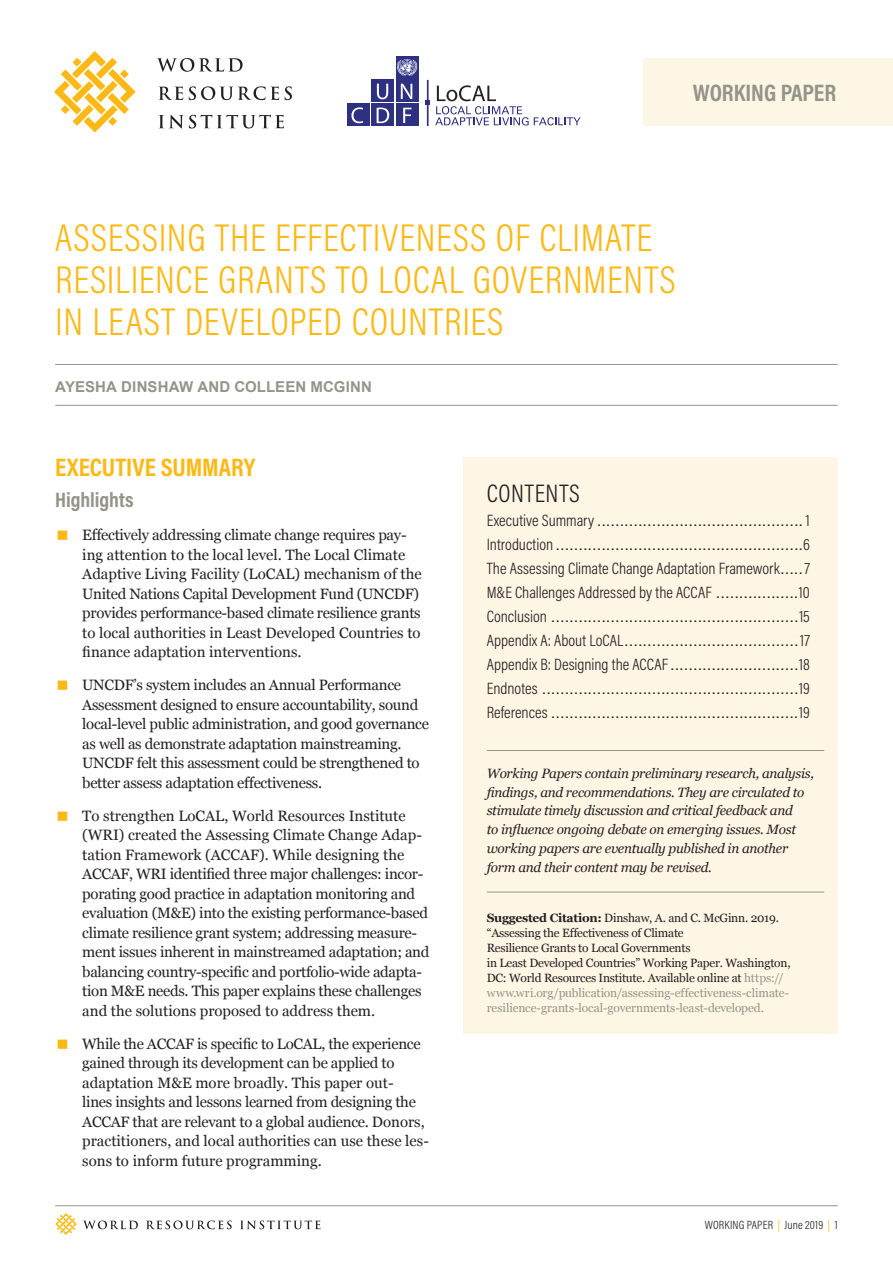
<style>
.page{position:relative;width:893px;height:1263px;background:#fff}
.page>*{position:absolute;margin:0;border:0;box-sizing:border-box;transform-origin:0 0}
.WP_Title{font:300 39px/42px "Acumin Pro Cond";letter-spacing:.02em;color:#fcb814}
.Body_Header{font:700 25.5px "Acumin Pro Cond";color:#fcb814}
.WP_ToC_Header{font:300 25.5px "Acumin Pro Cond";letter-spacing:.03em;color:#231f20}
.t1{font:700 24px "Acumin Pro Cond";color:#94948a}
.Body_Subhead_1{font:700 21px "Acumin Pro Cond";letter-spacing:-.005em;color:#94948a}
.WP_ToC_Body{font:16.5px "Arial";color:#231f20}
.WP_ToC_Body-2{font:300 16.5px "Acumin Pro Cond";color:#231f20}
.t2{font:15px/19.5px "Georgia";letter-spacing:-.02em;color:#231f20}
.t3{font:15px/19.5px "Georgia";color:#231f20}
.WP_Authors{font:700 15px "Arial";letter-spacing:.01em;color:#94948a}
.WP_Disclaimer{font:italic 13.5px/18.8px "Georgia";letter-spacing:-.02em;color:#231f20}
.WP_Cover_Citation{font:12px/15px "Georgia";letter-spacing:-.02em;color:#231f20}
.t4{font:300 12px "Acumin Pro Cond";letter-spacing:.01em;color:#231f20}
.s1{font-size:42px;color:#fcb814}
.s2{font-family:"Acumin Pro Cond";font-weight:300}
.s3{font-family:"Arial";font-weight:400}
.s4{font-weight:700}
.s5{color:#94948a}
.s6{color:#fcb814}
</style>
<div class="page">
<svg style="left:54px;top:51px;width:82px;height:82px"></svg>
<svg style="left:157px;top:58px;width:86px;height:14px"></svg>
<svg style="left:158px;top:87px;width:25px;height:13px"></svg>
<svg style="left:189px;top:86px;width:90px;height:14px"></svg>
<svg style="left:285px;top:86px;width:7px;height:14px"></svg>
<svg style="left:159px;top:115px;width:125px;height:13px"></svg>
<svg style="left:55px;top:1213px;width:22px;height:22px"></svg>
<svg style="left:83px;top:1220px;width:55px;height:9px"></svg>
<svg style="left:146px;top:1220px;width:86px;height:9px"></svg>
<svg style="left:240px;top:1220px;width:80px;height:9px"></svg>
<hr style="left:55px;top:1205px;width:783px;height:1px;background:#94948a">
<div style="left:643px;top:58px;width:250px;height:68px;background:#fef6e5"></div>
<div style="left:396px;top:56px;width:23px;height:22px;background:#2e3082"></div>
<div style="left:396px;top:80px;width:23px;height:22px;background:#2e3082"></div>
<div style="left:371px;top:80px;width:23px;height:22px;background:#2e3082"></div>
<div style="left:396px;top:104px;width:23px;height:22px;background:#2e3082"></div>
<div style="left:371px;top:104px;width:23px;height:22px;background:#2e3082"></div>
<div style="left:347px;top:104px;width:23px;height:22px;background:#2e3082"></div>
<svg style="left:351px;top:107px;width:12px;height:16px"></svg>
<svg style="left:377px;top:108px;width:12px;height:15px"></svg>
<svg style="left:403px;top:108px;width:8px;height:15px"></svg>
<svg style="left:377px;top:84px;width:11px;height:15px"></svg>
<svg style="left:401px;top:84px;width:11px;height:15px"></svg>
<svg style="left:397px;top:59px;width:20px;height:17px"></svg>
<hr style="left:427px;top:80px;width:2px;height:46px;background:#2e3082">
<svg style="left:426px;top:85px;width:155px;height:40px"></svg>
<hr style="left:55px;top:364px;width:783px;height:1px;background:#94948a">
<hr style="left:55px;top:405px;width:783px;height:1px;background:#94948a">
<div style="left:463px;top:458px;width:375px;height:576px;background:#fef6e5"></div>
<hr style="left:487px;top:750px;width:337px;height:1px;background:#94948a">
<hr style="left:487px;top:892px;width:337px;height:1px;background:#94948a">
<h3 class="t1" style="left:693px;top:77px;width:145px">WORKING PAPER</h3>
<p class="WP_Title" style="left:55px;top:216px;width:622px">ASSESSING THE EFFECTIVENESS OF CLIMATE<br>RESILIENCE GRANTS TO LOCAL GOVERNMENTS<br>IN LEAST DEVELOPED COUNTRIES</p>
<p class="WP_Authors" style="left:55px;top:376px;width:318px">AYESHA DINSHAW AND COLLEEN MCGINN</p>
<p class="Body_Header" style="left:55px;top:451px;width:202px">EXECUTIVE SUMMARY</p>
<p class="Body_Subhead_1" style="left:55px;top:486px;width:80px">Highlights</p>
<p class="t3" style="left:82px;top:525px;width:341px;text-indent:-27px"><span class="s1">▪</span> Effectively addressing climate change requires pay&shy;ing attention to the local level. The Local Climate Adaptive Living Facility (LoCAL) mechanism of the United Nations Capital Development Fund (UNCDF) provides performance-based climate resilience grants to local authorities in Least Developed Countries to finance adaptation interventions.</p>
<p class="t2" style="left:82px;top:675px;width:348px;text-indent:-27px"><span class="s1">▪</span> UNCDF’s system includes an Annual Performance Assessment designed to ensure accountability, sound local-level public administration, and good governance as well as demonstrate adaptation mainstreaming.<br>UNCDF felt this assessment could be strengthened to better assess adaptation effectiveness.</p>
<p class="t2" style="left:82px;top:805px;width:349px;text-indent:-27px"><span class="s1">▪</span> To strengthen LoCAL, World Resources Institute (WRI) created the Assessing Climate Change Adap&shy;tation Framework (ACCAF). While designing the ACCAF, WRI identified three major challenges: incor&shy;porating good practice in adaptation monitoring and evaluation (M&amp;E) into the existing performance-based climate resilience grant system; addressing measure&shy;ment issues inherent in mainstreamed adaptation; and balancing country-specific and portfolio-wide adapta&shy;tion M&amp;E needs. This paper explains these challenges and the solutions proposed to address them.</p>
<p class="t2" style="left:82px;top:1033px;width:348px;text-indent:-27px"><span class="s1">▪</span> While the ACCAF is specific to LoCAL, the experience gained through its development can be applied to adaptation M&amp;E more broadly. This paper out-<br>lines insights and lessons learned from designing the ACCAF that are relevant to a global audience. Donors, practitioners, and local authorities can use these les&shy;sons to inform future programming.</p>
<p class="WP_ToC_Header" style="left:487px;top:477px;width:95px">CONTENTS</p>
<p class="WP_ToC_Body" style="left:487px;top:509px;width:325px"><span class="s2">Executive Summary</span> ............................................. <span class="s2">1</span></p>
<p class="WP_ToC_Body" style="left:487px;top:533px;width:325px"><span class="s2">Introduction</span> ......................................................<span class="s2">6</span></p>
<p class="WP_ToC_Body-2" style="left:487px;top:557px;width:325px">The Assessing Climate Change Adaptation Framework<span class="s3">.....</span>7</p>
<p class="WP_ToC_Body-2" style="left:487px;top:581px;width:325px">M&amp;E Challenges Addressed by the ACCAF <span class="s3">..................</span>10</p>
<p class="WP_ToC_Body" style="left:487px;top:605px;width:325px"><span class="s2">Conclusion</span> ......................................................<span class="s2">15</span></p>
<p class="WP_ToC_Body" style="left:487px;top:629px;width:325px"><span class="s2">Appendix A: About LoCAL</span>......................................<span class="s2">17</span></p>
<p class="WP_ToC_Body-2" style="left:487px;top:653px;width:325px">Appendix B: Designing the ACCAF<span class="s3">............................</span>18</p>
<p class="WP_ToC_Body" style="left:487px;top:677px;width:325px"><span class="s2">Endnotes</span> ........................................................<span class="s2">19</span></p>
<p class="WP_ToC_Body" style="left:487px;top:701px;width:325px"><span class="s2">References</span> ......................................................<span class="s2">19</span></p>
<p class="WP_Disclaimer" style="left:487px;top:763px;width:329px">Working Papers contain preliminary research, analysis, findings, and recommendations. They are circulated to stimulate timely discussion and critical feedback and<br>to influence ongoing debate on emerging issues. Most working papers are eventually published in another form and their content may be revised.</p>
<p class="WP_Cover_Citation" style="left:487px;top:909px;width:305px"><span class="s4">Suggested Citation:</span> Dinshaw, A. and C. McGinn. 2019. “Assessing the Effectiveness of Climate<br>Resilience Grants to Local Governments<br>in Least Developed Countries” Working Paper. Washington, DC: World Resources Institute. Available online at <span class="s5">https:// www.wri.org/publication/assessing-effectiveness-climate&shy;resilience-grants-local-governments-least-developed.</span></p>
<p class="t4" style="left:705px;top:1217px;width:134px">WORKING PAPER <span class="s6">|</span> June 2019 <span class="s6">|</span> 1</p>
</div>
